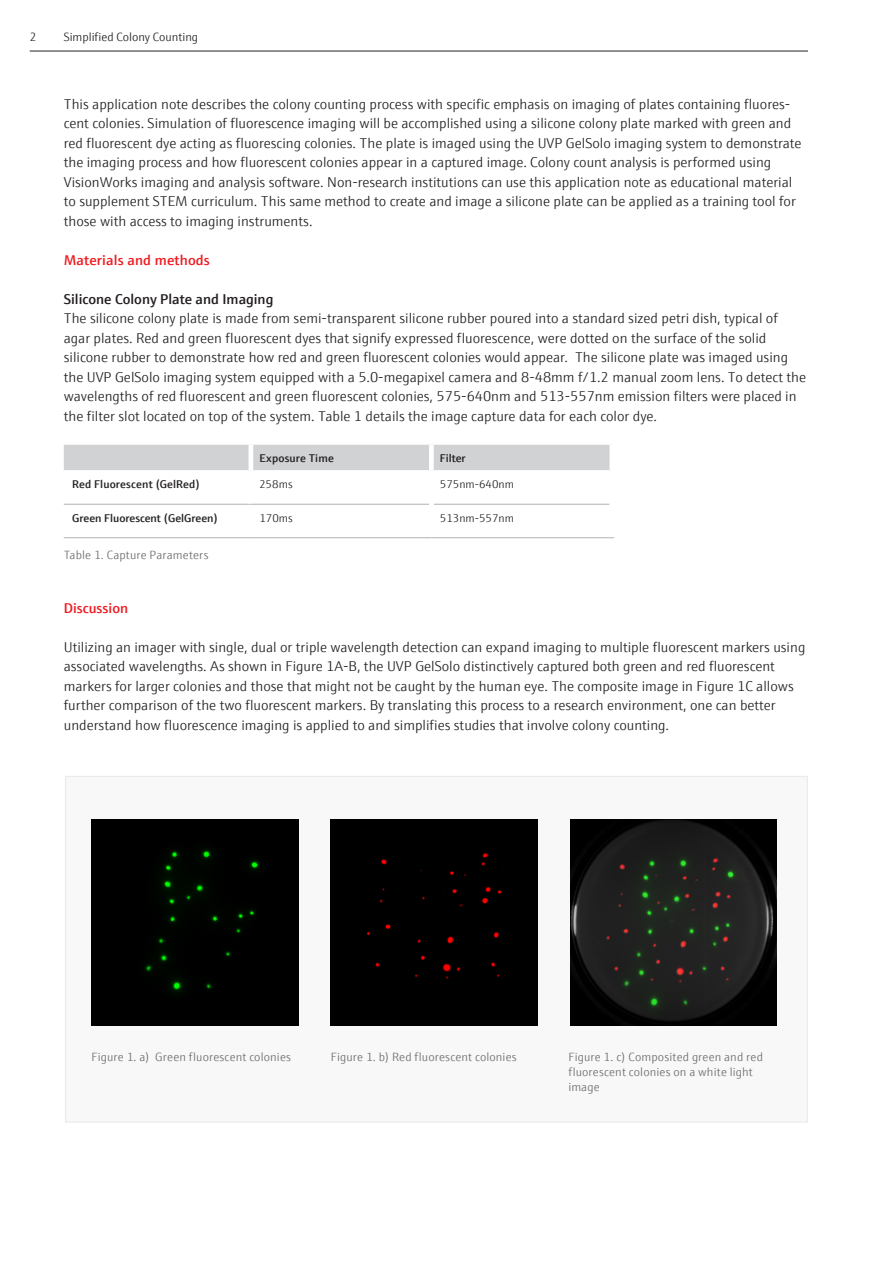
<style>
.page{position:relative;width:893px;height:1263px;background:#fff}
.page>*{position:absolute;margin:0;border:0;box-sizing:border-box;transform-origin:0 0}
.Subline_rot{font:300 14.25px/19.5px "E+H Sans";color:#231f20}
.Innenseiten_Fließtex{font:300 14.25px/19.5px "E+H Sans";color:#231f20}
.Fließtext{font:300 14.25px/19.5px "E+H Sans";color:#231f20}
.Subline_schwarz{font:600 14.25px "E+H Sans";color:#231f20}
.Subline_rot-2{font:600 14.25px "E+H Sans";letter-spacing:.01em;color:#ee1d23}
.Subline_schwarz-2{font:600 14.25px "E+H Sans";color:#ee1d23}
.Bildunterschrift_8_p{font:300 12px/15px "E+H Sans";letter-spacing:.01em;color:#6c6d70}
.Seitenzahl_und_Titel{font:300 12px "E+H Sans";color:#231f20}
.Tabelle_Fliesstext_7{font:600 11.25px "E+H Sans";color:#231f20}
.Tabelle_Fliesstext_7-2{font:300 11.25px "E+H Sans";color:#231f20}
.Tabelle_Subheadline{font:600 11.25px "E+H Sans";letter-spacing:.01em;color:#231f20}
</style>
<div class="page">
<div style="left:64px;top:445px;width:546px;height:25px;background:#d1d2d4"></div>
<hr style="left:64px;top:504px;width:187px;height:1px;background:#bcbdc0">
<hr style="left:64px;top:537px;width:187px;height:1px;background:#bcbdc0">
<hr style="left:249px;top:445px;width:4px;height:25px;background:#fff">
<hr style="left:251px;top:504px;width:178px;height:1px;background:#bcbdc0">
<hr style="left:434px;top:504px;width:176px;height:1px;background:#bcbdc0">
<hr style="left:251px;top:537px;width:180px;height:1px;background:#bcbdc0">
<hr style="left:431px;top:537px;width:183px;height:1px;background:#bcbdc0">
<div style="left:429px;top:445px;width:5px;height:26px;background:#fff"></div>
<hr style="left:30px;top:51px;width:778px;height:1px;background:#231f20">
<div style="left:65px;top:776px;width:743px;height:347px;background:#f8f8f9;border:1px solid #ebebed"></div>
<div style="left:91px;top:819px;width:207px;height:207px;background:#000"></div>
<img style="left:570px;top:819px;width:207px;height:207px">
<div style="left:331px;top:819px;width:206px;height:207px;background:#000"></div>
<p class="Seitenzahl_und_Titel" style="left:30px;top:29px;width:8px">2</p>
<p class="Seitenzahl_und_Titel" style="left:64px;top:29px;width:136px">Simplified Colony Counting</p>
<p class="Subline_rot" style="left:64px;top:93px;width:739px">This application note describes the colony counting process with specific emphasis on imaging of plates containing fluores&shy;cent colonies. Simulation of fluorescence imaging will be accomplished using a silicone colony plate marked with green and red fluorescent dye acting as fluorescing colonies. The plate is imaged using the UVP GelSolo imaging system to demonstrate the imaging process and how fluorescent colonies appear in a captured image. Colony count analysis is performed using VisionWorks imaging and analysis software. Non-research institutions can use this application note as educational material to supplement STEM curriculum. This same method to create and image a silicone plate can be applied as a training tool for those with access to imaging instruments.</p>
<p class="Subline_rot-2" style="left:64px;top:249px;width:148px">Materials and methods</p>
<p class="Subline_schwarz" style="left:64px;top:288px;width:211px">Silicone Colony Plate and Imaging</p>
<p class="Innenseiten_Fließtex" style="left:64px;top:308px;width:744px">The silicone colony plate is made from semi-transparent silicone rubber poured into a standard sized petri dish, typical of agar plates. Red and green fluorescent dyes that signify expressed fluorescence, were dotted on the surface of the solid silicone rubber to demonstrate how red and green fluorescent colonies would appear. The silicone plate was imaged using the UVP GelSolo imaging system equipped with a 5.0-megapixel camera and 8-48mm f/1.2 manual zoom lens. To detect the wavelengths of red fluorescent and green fluorescent colonies, 575-640nm and 513-557nm emission filters were placed in the filter slot located on top of the system. Table 1 details the image capture data for each color dye.</p>
<p class="Tabelle_Subheadline" style="left:259px;top:450px;width:76px">Exposure Time</p>
<p class="Tabelle_Subheadline" style="left:440px;top:450px;width:27px">Filter</p>
<p class="Tabelle_Fliesstext_7" style="left:72px;top:476px;width:129px">Red Fluorescent (GelRed)</p>
<p class="Tabelle_Fliesstext_7-2" style="left:259px;top:476px;width:35px">258ms</p>
<p class="Tabelle_Fliesstext_7-2" style="left:440px;top:476px;width:76px">575nm-640nm</p>
<p class="Tabelle_Fliesstext_7" style="left:72px;top:509px;width:147px">Green Fluorescent (GelGreen)</p>
<p class="Tabelle_Fliesstext_7-2" style="left:259px;top:510px;width:35px">170ms</p>
<p class="Tabelle_Fliesstext_7-2" style="left:440px;top:510px;width:76px">513nm-557nm</p>
<p class="Bildunterschrift_8_p" style="left:64px;top:547px;width:146px">Table 1. Capture Parameters</p>
<p class="Subline_schwarz-2" style="left:64px;top:597px;width:66px">Discussion</p>
<p class="Fließtext" style="left:64px;top:636px;width:743px">Utilizing an imager with single, dual or triple wavelength detection can expand imaging to multiple fluorescent markers using associated wavelengths. As shown in Figure 1A-B, the UVP GelSolo distinctively captured both green and red fluorescent markers for larger colonies and those that might not be caught by the human eye. The composite image in Figure 1C allows further comparison of the two fluorescent markers. By translating this process to a research environment, one can better understand how fluorescence imaging is applied to and simplifies studies that involve colony counting.</p>
<p class="Bildunterschrift_8_p" style="left:91px;top:1048px;width:201px">Figure 1. a) Green fluorescent colonies</p>
<p class="Bildunterschrift_8_p" style="left:331px;top:1048px;width:187px">Figure 1. b) Red fluorescent colonies</p>
<p class="Bildunterschrift_8_p" style="left:568px;top:1048px;width:196px">Figure 1. c) Composited green and red fluorescent colonies on a white light image</p>
</div>
